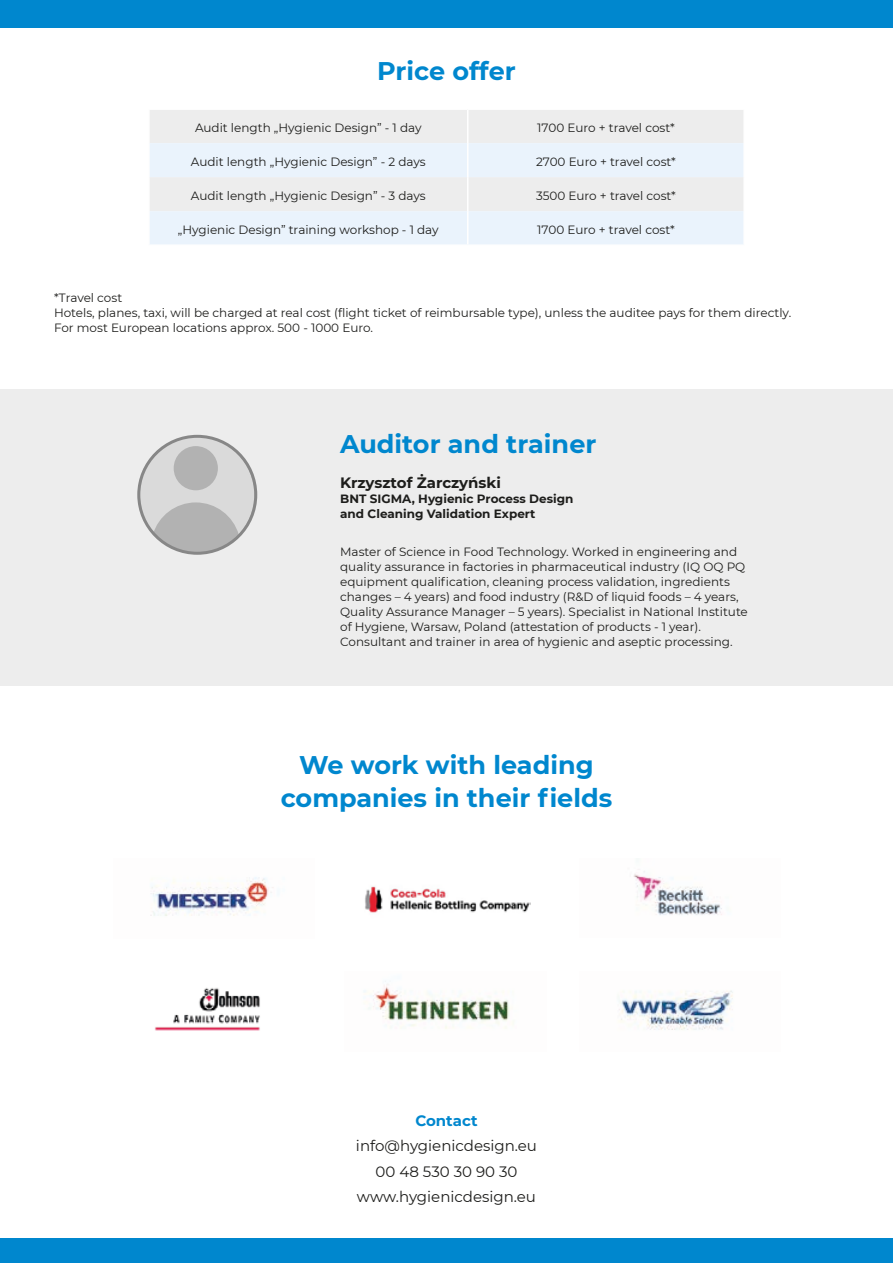
<style>
.page{position:relative;width:893px;height:1263px;background:#fff}
.page>*{position:absolute;margin:0;border:0;box-sizing:border-box;transform-origin:0 0}
.t1{font:700 25.5px/33px "Montserrat";color:#0087ce;text-align:center}
.t2{font:15px/25.5px "Montserrat";color:#1d1d1b;text-align:center}
.t3{font:700 15px "Montserrat";color:#1d1d1b}
.t4{font:700 15px "Montserrat";color:#0087ce}
.t5{font:12px/15px "Montserrat";color:#1d1d1b}
.t6{font:700 12px/15px "Montserrat";color:#1d1d1b}
</style>
<div class="page">
<div style="left:0;top:389px;width:893px;height:297px;background:#ededed"></div>
<div style="left:0;top:0;width:893px;height:28px;background:#0087ce"></div>
<div style="left:0;top:1238px;width:893px;height:25px;background:#0087ce"></div>
<div style="left:138px;top:436px;width:117px;height:117px;background:#b2b2b2;border-radius:50%"></div>
<svg style="left:137px;top:436px;width:117px;height:98px"></svg>
<div style="left:174px;top:446px;width:44px;height:44px;background:#b2b2b2;border-radius:50%"></div>
<div style="left:137px;top:435px;width:120px;height:120px;border:3px solid #878787;border-radius:50%"></div>
<img style="left:365px;top:886px;width:166px;height:27px">
<img style="left:154px;top:988px;width:106px;height:43px">
<img style="left:150px;top:877px;width:124px;height:39px">
<img style="left:364px;top:981px;width:149px;height:48px">
<img style="left:634px;top:871px;width:88px;height:44px">
<img style="left:619px;top:990px;width:114px;height:40px">
<div style="left:150px;top:110px;width:593px;height:33px;background:#ededed"></div>
<svg style="left:150px;top:143px;width:593px;height:101px;background:#ebf1f6"></svg>
<hr style="left:467px;top:110px;width:2px;height:33px;background:#fff">
<hr style="left:467px;top:143px;width:2px;height:34px;background:#fff">
<hr style="left:467px;top:177px;width:2px;height:34px;background:#fff">
<hr style="left:467px;top:211px;width:2px;height:33px;background:#fff">
<h1 class="t1" style="left:377px;top:53px;width:140px">Price offer</h1>
<p class="t5" style="left:195px;top:120px;width:228px">Audit length „Hygienic Design” - 1 day</p>
<p class="t5" style="left:537px;top:120px;width:139px">1700 Euro + travel cost*</p>
<p class="t5" style="left:191px;top:154px;width:236px">Audit length „Hygienic Design” - 2 days</p>
<p class="t5" style="left:536px;top:154px;width:141px">2700 Euro + travel cost*</p>
<p class="t5" style="left:191px;top:188px;width:236px">Audit length „Hygienic Design” - 3 days</p>
<p class="t5" style="left:536px;top:188px;width:141px">3500 Euro + travel cost*</p>
<p class="t5" style="left:178px;top:222px;width:262px">„Hygienic Design” training workshop - 1 day</p>
<p class="t5" style="left:537px;top:222px;width:139px">1700 Euro + travel cost*</p>
<p class="t5" style="left:54px;top:290px;width:739px">*Travel cost<br>Hotels, planes, taxi, will be charged at real cost (flight ticket of reimbursable type), unless the auditee pays for them directly.<br>For most European locations approx. 500 - 1000 Euro.</p>
<h1 class="t1" style="left:340px;top:426px;width:258px">Auditor and trainer</h1>
<p class="t3" style="left:340px;top:472px;width:162px">Krzysztof Żarczyński</p>
<p class="t6" style="left:340px;top:491px;width:235px">BNT SIGMA, Hygienic Process Design and Cleaning Validation Expert</p>
<p class="t5" style="left:340px;top:543px;width:409px">Master of Science in Food Technology. Worked in engineering and quality assurance in factories in pharmaceutical industry (IQ OQ PQ equipment qualification, cleaning process validation, ingredients changes – 4 years) and food industry (R&amp;D of liquid foods – 4 years, Quality Assurance Manager – 5 years). Specialist in National Institute of Hygiene, Warsaw, Poland (attestation of products - 1 year).<br>Consultant and trainer in area of hygienic and aseptic processing.</p>
<h1 class="t1" style="left:281px;top:747px;width:333px">We work with leading companies in their fields</h1>
<p class="t4" style="left:415px;top:1110px;width:64px">Contact</p>
<p class="t2" style="left:356px;top:1133px;width:182px">info@hygienicdesign.eu<br>00 48 530 30 90 30 www.hygienicdesign.eu</p>
</div>
